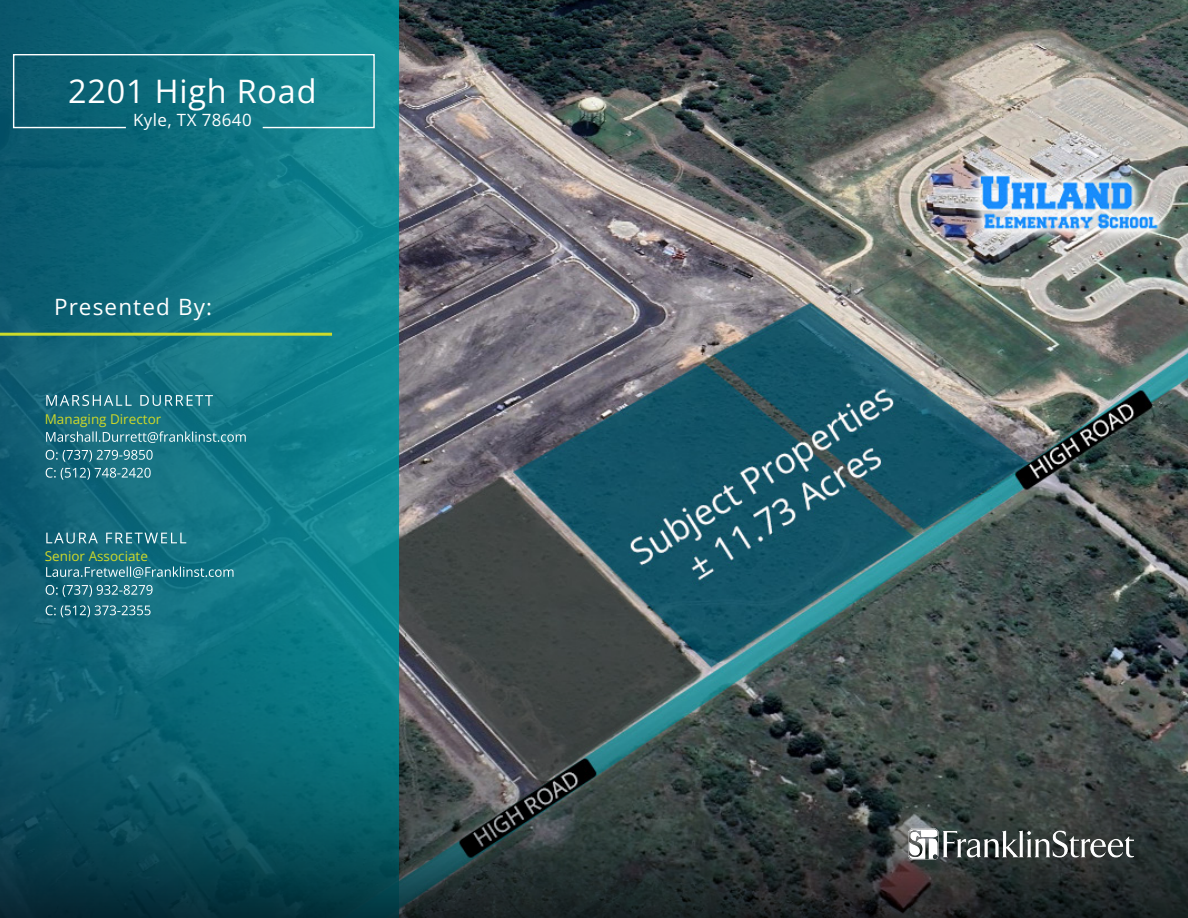
<style>
.page{position:relative;width:1188px;height:918px;background:#fff}
.page>*{position:absolute;margin:0;border:0;box-sizing:border-box;transform-origin:0 0}
.t1{font:32.4px "Open Sans";letter-spacing:.025em;color:#fff}
.t2{font:22.5px "Open Sans";letter-spacing:.05em;color:#fff}
.t3{font:16.95px "Open Sans";letter-spacing:.025em;color:#fff}
.t4{font:15px "Open Sans";letter-spacing:.1em;color:#fff}
.t5{font:13.5px "Open Sans";color:#fff}
.t6{font:13.5px "Open Sans";color:#cfd928}
</style>
<div class="page">
<img style="left:398px;top:0;width:790px;height:596px">
<div style="left:0;top:0;width:398px;height:918px;background:linear-gradient(to right,#0d586d,#159099)"></div>
<svg style="left:0;top:596px;width:1188px;height:322px;background:#294c51"></svg>
<hr style="left:0;top:333px;width:332px;height:3px;background:#ccdb2a">
<img style="left:909px;top:829px;width:225px;height:30px">
<svg style="left:12px;top:53px;width:363px;height:76px;background:#167584"></svg>
<p class="t1" style="left:68px;top:69px;width:250px">2201 High Road</p>
<p class="t3" style="left:133px;top:108px;width:120px">Kyle, TX 78640</p>
<p class="t2" style="left:54px;top:292px;width:160px">Presented By:</p>
<p class="t4" style="left:45px;top:390px;width:170px">MARSHALL DURRETT</p>
<p class="t6" style="left:45px;top:410px;width:118px">Managing Director</p>
<p class="t5" style="left:45px;top:428px;width:203px">Marshall.Durrett@franklinst.com</p>
<p class="t5" style="left:45px;top:445px;width:110px">O: (737) 279-9850</p>
<p class="t5" style="left:45px;top:463px;width:108px">C: (512) 748-2420</p>
<p class="t4" style="left:45px;top:528px;width:143px">LAURA FRETWELL</p>
<p class="t6" style="left:45px;top:547px;width:105px">Senior Associate</p>
<p class="t5" style="left:45px;top:563px;width:191px">Laura.Fretwell@Franklinst.com</p>
<p class="t5" style="left:45px;top:581px;width:110px">O: (737) 932-8279</p>
<p class="t5" style="left:45px;top:601px;width:108px">C: (512) 373-2355</p>
</div>
